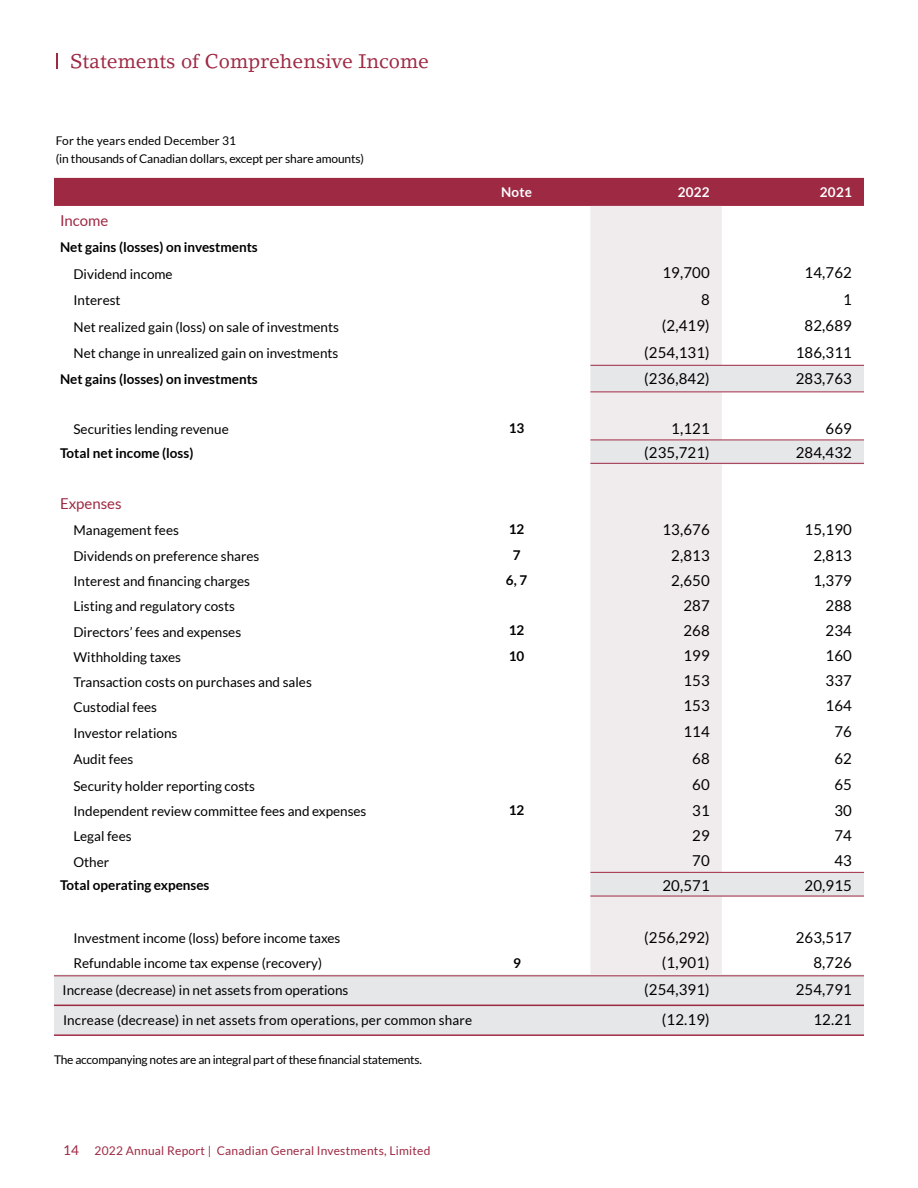
<style>
.page{position:relative;width:918px;height:1188px;background:#fff}
.page>*{position:absolute;margin:0;border:0;box-sizing:border-box;transform-origin:0 0}
.t1{font:19.5px "Lino Letter Std";color:#9e2943}
.t2{font:15px "Lato";letter-spacing:.01em;color:#000}
.t3{font:15px "Lato";color:#9e2943}
.t4{font:13.5px "Lato";color:#000}
.t5{font:700 13.5px "Lato";color:#000}
.t6{font:700 13.5px "Lato";letter-spacing:.02em;color:#fff}
.t7{font:12px/18px "Lato";letter-spacing:-.01em;color:#000}
.t8{font:12px "Lato";letter-spacing:.02em;color:#9e2943}
.s1{font-size:13.5px}
</style>
<div class="page">
<svg style="left:56px;top:53px;width:1px;height:16px"></svg>
<div style="left:54px;top:178px;width:810px;height:28px;background:#9e2943"></div>
<div style="left:590px;top:206px;width:132px;height:159px;background:#f0ebec"></div>
<svg style="left:54px;top:366px;width:810px;height:668px"></svg>
<hr style="left:590px;top:365px;width:274px;height:1px;background:#9e2943">
<hr style="left:590px;top:392px;width:274px;height:1px;background:#9e2943">
<hr style="left:590px;top:463px;width:274px;height:1px;background:#9e2943">
<hr style="left:590px;top:872px;width:274px;height:1px;background:#9e2943">
<hr style="left:590px;top:440px;width:274px;height:1px;background:#9e2943">
<hr style="left:590px;top:896px;width:274px;height:1px;background:#9e2943">
<hr style="left:54px;top:1005px;width:810px;height:1px;background:#9e2943">
<hr style="left:54px;top:975px;width:810px;height:1px;background:#9e2943">
<hr style="left:54px;top:1034px;width:810px;height:2px;background:#9e2943">
<h1 class="t1" style="left:70px;top:49px;width:360px">Statements of Comprehensive Income</h1>
<p class="t7" style="left:56px;top:132px;width:310px">For the years ended December 31<br>(in thousands of Canadian dollars, except per share amounts)</p>
<p class="t6" style="left:501px;top:185px;width:33px">Note</p>
<p class="t6" style="left:678px;top:185px;width:34px">2022</p>
<p class="t6" style="left:820px;top:185px;width:34px">2021</p>
<p class="t3" style="left:60px;top:212px;width:50px">Income</p>
<p class="t5" style="left:60px;top:239px;width:199px">Net gains (losses) on investments</p>
<p class="t4" style="left:74px;top:266px;width:101px">Dividend income</p>
<p class="t2" style="left:662px;top:264px;width:49px">19,700</p>
<p class="t2" style="left:805px;top:264px;width:49px">14,762</p>
<p class="t4" style="left:74px;top:293px;width:49px">Interest</p>
<p class="t2" style="left:701px;top:291px;width:10px">8</p>
<p class="t2" style="left:843px;top:291px;width:10px">1</p>
<p class="t4" style="left:74px;top:319px;width:267px">Net realized gain (loss) on sale of investments</p>
<p class="t2" style="left:662px;top:317px;width:49px">(2,419)</p>
<p class="t2" style="left:805px;top:317px;width:49px">82,689</p>
<p class="t4" style="left:74px;top:346px;width:266px">Net change in unrealized gain on investments</p>
<p class="t2" style="left:644px;top:344px;width:67px">(254,131)</p>
<p class="t2" style="left:796px;top:344px;width:58px">186,311</p>
<p class="t5" style="left:60px;top:371px;width:199px">Net gains (losses) on investments</p>
<p class="t2" style="left:644px;top:370px;width:67px">(236,842)</p>
<p class="t2" style="left:796px;top:370px;width:58px">283,763</p>
<p class="t4" style="left:74px;top:422px;width:157px">Securities lending revenue</p>
<p class="t5" style="left:509px;top:421px;width:17px">13</p>
<p class="t2" style="left:671px;top:420px;width:40px">1,121</p>
<p class="t2" style="left:826px;top:420px;width:28px">669</p>
<p class="t5" style="left:60px;top:445px;width:135px">Total net income (loss)</p>
<p class="t2" style="left:644px;top:445px;width:67px">(235,721)</p>
<p class="t2" style="left:796px;top:445px;width:58px">284,432</p>
<p class="t3" style="left:60px;top:495px;width:63px">Expenses</p>
<p class="t4" style="left:74px;top:523px;width:107px">Management fees</p>
<p class="t5" style="left:509px;top:521px;width:17px">12</p>
<p class="t2" style="left:662px;top:521px;width:49px">13,676</p>
<p class="t2" style="left:805px;top:521px;width:49px">15,190</p>
<p class="t4" style="left:74px;top:549px;width:187px">Dividends on preference shares</p>
<p class="t5" style="left:513px;top:548px;width:9px">7</p>
<p class="t2" style="left:671px;top:547px;width:40px">2,813</p>
<p class="t2" style="left:813px;top:547px;width:40px">2,813</p>
<p class="t4" style="left:74px;top:574px;width:178px">Interest and financing charges</p>
<p class="t5" style="left:506px;top:573px;width:23px">6, 7</p>
<p class="t2" style="left:671px;top:572px;width:40px">2,650</p>
<p class="t2" style="left:813px;top:572px;width:40px">1,379</p>
<p class="t4" style="left:74px;top:599px;width:163px">Listing and regulatory costs</p>
<p class="t2" style="left:683px;top:597px;width:28px">287</p>
<p class="t2" style="left:826px;top:597px;width:28px">288</p>
<p class="t4" style="left:74px;top:624px;width:169px">Directors’ fees and expenses</p>
<p class="t5" style="left:509px;top:623px;width:17px">12</p>
<p class="t2" style="left:683px;top:622px;width:28px">268</p>
<p class="t2" style="left:826px;top:622px;width:28px">234</p>
<p class="t4" style="left:74px;top:649px;width:109px">Withholding taxes</p>
<p class="t5" style="left:509px;top:648px;width:17px">10</p>
<p class="t2" style="left:683px;top:647px;width:28px">199</p>
<p class="t2" style="left:826px;top:647px;width:28px">160</p>
<p class="t4" style="left:74px;top:674px;width:240px">Transaction costs on purchases and sales</p>
<p class="t2" style="left:683px;top:672px;width:28px">153</p>
<p class="t2" style="left:826px;top:672px;width:28px">337</p>
<p class="t4" style="left:74px;top:699px;width:85px">Custodial fees</p>
<p class="t2" style="left:683px;top:697px;width:28px">153</p>
<p class="t2" style="left:826px;top:697px;width:28px">164</p>
<p class="t4" style="left:74px;top:725px;width:105px">Investor relations</p>
<p class="t2" style="left:683px;top:723px;width:28px">114</p>
<p class="t2" style="left:834px;top:723px;width:19px">76</p>
<p class="t4" style="left:74px;top:752px;width:61px">Audit fees</p>
<p class="t2" style="left:692px;top:750px;width:19px">68</p>
<p class="t2" style="left:834px;top:750px;width:19px">62</p>
<p class="t4" style="left:74px;top:778px;width:183px">Security holder reporting costs</p>
<p class="t2" style="left:692px;top:776px;width:19px">60</p>
<p class="t2" style="left:834px;top:776px;width:19px">65</p>
<p class="t4" style="left:74px;top:804px;width:295px">Independent review committee fees and expenses</p>
<p class="t5" style="left:509px;top:803px;width:17px">12</p>
<p class="t2" style="left:692px;top:802px;width:19px">31</p>
<p class="t2" style="left:834px;top:802px;width:19px">30</p>
<p class="t4" style="left:74px;top:829px;width:60px">Legal fees</p>
<p class="t2" style="left:692px;top:827px;width:19px">29</p>
<p class="t2" style="left:834px;top:827px;width:19px">74</p>
<p class="t4" style="left:74px;top:854px;width:37px">Other</p>
<p class="t2" style="left:692px;top:852px;width:19px">70</p>
<p class="t2" style="left:834px;top:852px;width:19px">43</p>
<p class="t5" style="left:60px;top:877px;width:151px">Total operating expenses</p>
<p class="t2" style="left:662px;top:877px;width:49px">20,571</p>
<p class="t2" style="left:805px;top:877px;width:49px">20,915</p>
<p class="t4" style="left:74px;top:931px;width:268px">Investment income (loss) before income taxes</p>
<p class="t2" style="left:644px;top:929px;width:67px">(256,292)</p>
<p class="t2" style="left:796px;top:929px;width:58px">263,517</p>
<p class="t4" style="left:74px;top:956px;width:250px">Refundable income tax expense (recovery)</p>
<p class="t5" style="left:513px;top:956px;width:9px">9</p>
<p class="t2" style="left:662px;top:954px;width:49px">(1,901)</p>
<p class="t2" style="left:813px;top:954px;width:40px">8,726</p>
<p class="t4" style="left:63px;top:982px;width:287px">Increase (decrease) in net assets from operations</p>
<p class="t2" style="left:644px;top:981px;width:67px">(254,391)</p>
<p class="t2" style="left:796px;top:981px;width:58px">254,791</p>
<p class="t4" style="left:63px;top:1013px;width:411px">Increase (decrease) in net assets from operations, per common share</p>
<p class="t2" style="left:662px;top:1011px;width:49px">(12.19)</p>
<p class="t2" style="left:813px;top:1011px;width:40px">12.21</p>
<p class="t7" style="left:54px;top:1050px;width:369px">The accompanying notes are an integral part of these financial statements.</p>
<p class="t8" style="left:63px;top:1144px;width:369px"><span class="s1">14</span> 2022 Annual Report | Canadian General Investments, Limited</p>
</div>
